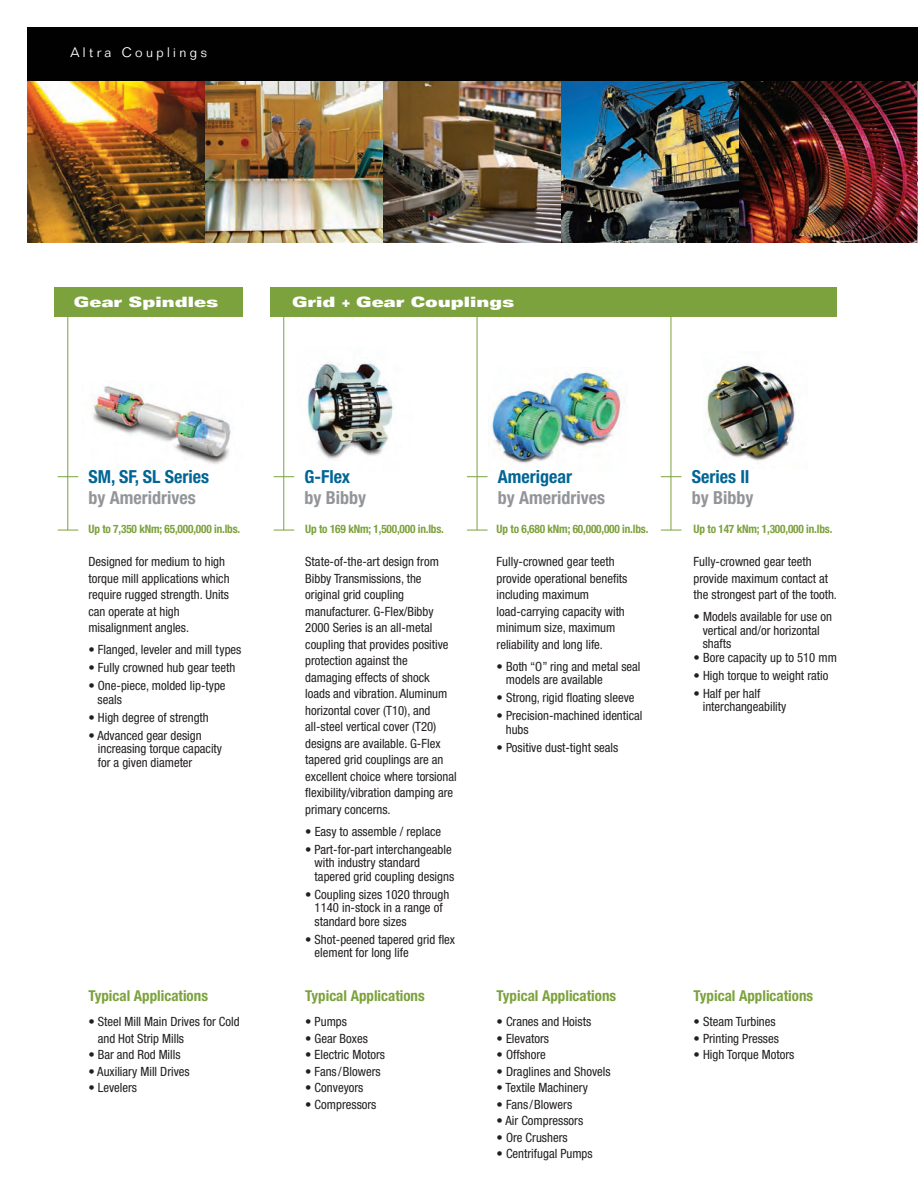
<style>
.page{position:relative;width:918px;height:1188px;background:#fff}
.page>*{position:absolute;margin:0;border:0;box-sizing:border-box;transform-origin:0 0}
.t1{font:700 condensed 18px "Helvetica Neue LT Std";color:#939598}
.t2{font:700 condensed 18px "Helvetica Neue LT Std";color:#016595}
.t3{font:700 condensed 15px "Helvetica Neue LT Std";color:#7ca23d}
.t4{font:14.25px "Univers LT Std X Black Ex";color:#fff}
.t5{font:300 13.5px "Folio Std";letter-spacing:.25em;color:#fff}
.t6{font:condensed 12.75px/16.5px "Helvetica Neue LT Std";color:#231f20}
.t7{font:700 condensed 11.7px "Helvetica Neue LT Std";letter-spacing:-.015em;color:#7ca23d}
</style>
<div class="page">
<img style="left:27px;top:81px;width:891px;height:162px">
<div style="left:27px;top:27px;width:891px;height:54px;background:#010101"></div>
<img style="left:307px;top:362px;width:86px;height:98px">
<img style="left:488px;top:372px;width:137px;height:92px">
<img style="left:707px;top:364px;width:89px;height:97px">
<div style="left:270px;top:287px;width:567px;height:30px;background:#7ca23d"></div>
<svg style="left:274px;top:530px;width:20px;height:1px"></svg>
<hr style="left:283px;top:312px;width:1px;height:218px;background:#7ca23d">
<svg style="left:274px;top:476px;width:20px;height:1px"></svg>
<svg style="left:467px;top:530px;width:21px;height:1px"></svg>
<hr style="left:477px;top:312px;width:1px;height:218px;background:#7ca23d">
<svg style="left:467px;top:476px;width:21px;height:1px"></svg>
<svg style="left:661px;top:530px;width:20px;height:1px"></svg>
<hr style="left:671px;top:312px;width:1px;height:218px;background:#7ca23d">
<svg style="left:661px;top:476px;width:20px;height:1px"></svg>
<div style="left:54px;top:287px;width:189px;height:30px;background:#7ca23d"></div>
<img style="left:92px;top:386px;width:139px;height:78px">
<svg style="left:58px;top:530px;width:20px;height:1px"></svg>
<hr style="left:67px;top:312px;width:1px;height:218px;background:#7ca23d">
<svg style="left:58px;top:476px;width:20px;height:1px"></svg>
<p class="t5" style="left:71px;top:48px;width:138px">Altra Couplings</p>
<p class="t4" style="left:74px;top:297px;width:146px">Gear Spindles</p>
<p class="t4" style="left:292px;top:297px;width:224px">Grid + Gear Couplings</p>
<h1 class="t2" style="left:88px;top:470px;width:122px">SM, SF, SL Series</h1>
<h1 class="t1" style="left:88px;top:491px;width:109px">by Ameridrives</h1>
<p class="t7" style="left:88px;top:525px;width:153px">Up to 7,350 kNm; 65,000,000 in.lbs.</p>
<p class="t6" style="left:88px;top:554px;width:143px">Designed for medium to high torque mill applications which require rugged strength. Units can operate at high misalignment angles.</p>
<p class="t6" style="left:88px;top:643px;width:155px">• Flanged, leveler and mill types</p>
<p class="t6" style="left:88px;top:661px;width:148px">• Fully crowned hub gear teeth</p>
<p class="t6" style="left:98px;top:680px;width:129px;line-height:13.5px;text-indent:-9px">• One-piece, molded lip-type seals</p>
<p class="t6" style="left:88px;top:710px;width:122px">• High degree of strength</p>
<p class="t6" style="left:98px;top:730px;width:126px;line-height:13.5px;text-indent:-9px">• Advanced gear design increasing torque capacity for a given diameter</p>
<p class="t3" style="left:88px;top:991px;width:121px">Typical Applications</p>
<p class="t6" style="left:98px;top:1015px;width:143px;text-indent:-9px">• Steel Mill Main Drives for Cold and Hot Strip Mills</p>
<p class="t6" style="left:88px;top:1048px;width:94px">• Bar and Rod Mills</p>
<p class="t6" style="left:88px;top:1064px;width:103px">• Auxiliary Mill Drives</p>
<p class="t6" style="left:88px;top:1081px;width:50px">• Levelers</p>
<h1 class="t2" style="left:304px;top:470px;width:47px">G-Flex</h1>
<h1 class="t1" style="left:304px;top:491px;width:63px">by Bibby</h1>
<p class="t7" style="left:305px;top:525px;width:140px">Up to 169 kNm; 1,500,000 in.lbs.</p>
<p class="t6" style="left:305px;top:554px;width:153px">State-of-the-art design from<br>Bibby Transmissions, the original grid coupling manufacturer. G-Flex/Bibby<br>2000 Series is an all-metal coupling that provides positive protection against the damaging effects of shock loads and vibration. Aluminum horizontal cover (T10), and all-steel vertical cover (T20) designs are available. G-Flex tapered grid couplings are an excellent choice where torsional flexibility/vibration damping are primary concerns.</p>
<p class="t6" style="left:305px;top:824px;width:137px">• Easy to assemble / replace</p>
<p class="t6" style="left:315px;top:844px;width:141px;line-height:13.5px;text-indent:-9px">• Part-for-part interchangeable with industry standard tapered grid coupling designs</p>
<p class="t6" style="left:315px;top:889px;width:136px;line-height:13.5px;text-indent:-9px">• Coupling sizes 1020 through<br>1140 in-stock in a range of standard bore sizes</p>
<p class="t6" style="left:315px;top:934px;width:142px;line-height:13.5px;text-indent:-9px">• Shot-peened tapered grid flex element for long life</p>
<p class="t3" style="left:305px;top:991px;width:121px">Typical Applications</p>
<p class="t6" style="left:305px;top:1015px;width:43px">• Pumps</p>
<p class="t6" style="left:305px;top:1031px;width:64px">• Gear Boxes</p>
<p class="t6" style="left:305px;top:1048px;width:81px">• Electric Motors</p>
<p class="t6" style="left:305px;top:1064px;width:77px">• Fans/Blowers</p>
<p class="t6" style="left:305px;top:1081px;width:60px">• Conveyors</p>
<p class="t6" style="left:305px;top:1097px;width:73px">• Compressors</p>
<h1 class="t2" style="left:498px;top:470px;width:76px">Amerigear</h1>
<h1 class="t1" style="left:498px;top:491px;width:109px">by Ameridrives</h1>
<p class="t7" style="left:497px;top:525px;width:153px">Up to 6,680 kNm; 60,000,000 in.lbs.</p>
<p class="t6" style="left:497px;top:554px;width:132px">Fully-crowned gear teeth provide operational benefits including maximum load-carrying capacity with minimum size, maximum reliability and long life.</p>
<p class="t6" style="left:506px;top:661px;width:136px;line-height:13.5px;text-indent:-9px">• Both “O” ring and metal seal models are available</p>
<p class="t6" style="left:497px;top:691px;width:139px">• Strong, rigid floating sleeve</p>
<p class="t6" style="left:506px;top:710px;width:138px;line-height:13.5px;text-indent:-9px">• Precision-machined identical hubs</p>
<p class="t6" style="left:497px;top:740px;width:123px">• Positive dust-tight seals</p>
<p class="t3" style="left:497px;top:991px;width:121px">Typical Applications</p>
<p class="t6" style="left:497px;top:1015px;width:96px">• Cranes and Hoists</p>
<p class="t6" style="left:497px;top:1031px;width:54px">• Elevators</p>
<p class="t6" style="left:497px;top:1048px;width:51px">• Offshore</p>
<p class="t6" style="left:497px;top:1064px;width:116px">• Draglines and Shovels</p>
<p class="t6" style="left:497px;top:1081px;width:93px">• Textile Machinery</p>
<p class="t6" style="left:497px;top:1097px;width:77px">• Fans/Blowers</p>
<p class="t6" style="left:497px;top:1114px;width:88px">• Air Compressors</p>
<p class="t6" style="left:497px;top:1130px;width:73px">• Ore Crushers</p>
<p class="t6" style="left:497px;top:1147px;width:98px">• Centrifugal Pumps</p>
<h1 class="t2" style="left:692px;top:470px;width:59px">Series II</h1>
<h1 class="t1" style="left:692px;top:491px;width:63px">by Bibby</h1>
<p class="t7" style="left:694px;top:525px;width:140px">Up to 147 kNm; 1,300,000 in.lbs.</p>
<p class="t6" style="left:694px;top:554px;width:145px">Fully-crowned gear teeth provide maximum contact at the strongest part of the tooth.</p>
<p class="t6" style="left:703px;top:611px;width:131px;line-height:13.5px;text-indent:-9px">• Models available for use on vertical and/or horizontal shafts</p>
<p class="t6" style="left:694px;top:650px;width:145px">• Bore capacity up to 510 mm</p>
<p class="t6" style="left:694px;top:668px;width:136px">• High torque to weight ratio</p>
<p class="t6" style="left:703px;top:688px;width:85px;line-height:13.5px;text-indent:-9px">• Half per half interchangeability</p>
<p class="t3" style="left:694px;top:991px;width:121px">Typical Applications</p>
<p class="t6" style="left:694px;top:1015px;width:84px">• Steam Turbines</p>
<p class="t6" style="left:694px;top:1031px;width:87px">• Printing Presses</p>
<p class="t6" style="left:694px;top:1048px;width:102px">• High Torque Motors</p>
</div>
